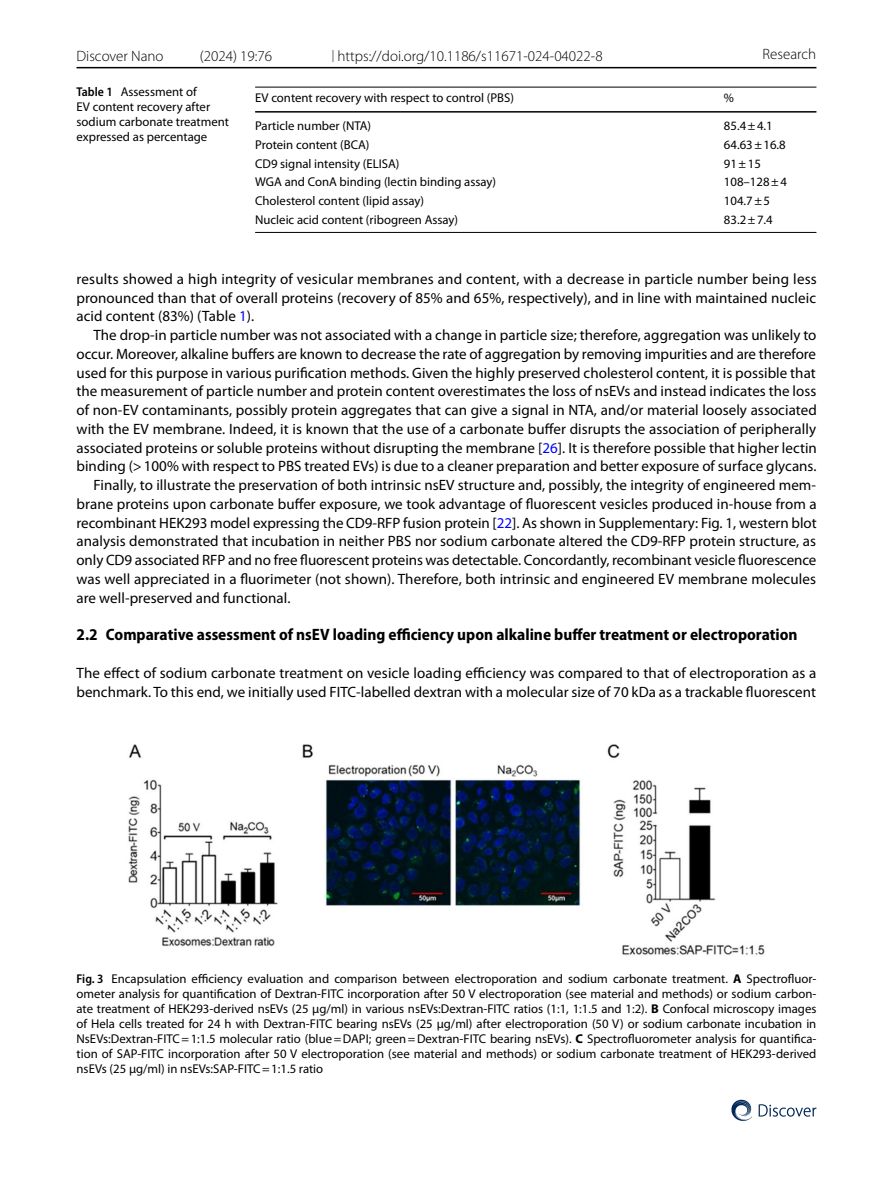
<style>
.page{position:relative;width:893px;height:1187px;background:#fff}
.page>*{position:absolute;margin:0;border:0;box-sizing:border-box;transform-origin:0 0}
.t1{font:700 semi-condensed 16.5px "Myriad Pro";color:#000}
.t2{font:15px/18.8px "Myriad Pro";letter-spacing:.005em;color:#000;text-align:justify}
.t3{font:300 15px "Myriad Pro";color:#000}
.t4{font:12.75px/15px "Myriad Pro";color:#000}
.s1{font-size:12px}
.s2{font-weight:600;font-stretch:semi-condensed}
.s3{color:#00f}
.s4{font-weight:700}
</style>
<div class="page">
<hr style="left:77px;top:67px;width:739px;height:1px;background:#000">
<svg style="left:731px;top:1099px;width:21px;height:21px"></svg>
<svg style="left:759px;top:1104px;width:57px;height:12px"></svg>
<hr style="left:255px;top:87px;width:469px;height:1px;background:#000">
<hr style="left:255px;top:111px;width:469px;height:2px;background:#000">
<hr style="left:724px;top:87px;width:92px;height:1px;background:#000">
<hr style="left:724px;top:111px;width:92px;height:2px;background:#000">
<hr style="left:255px;top:232px;width:469px;height:1px;background:#000">
<hr style="left:724px;top:232px;width:92px;height:1px;background:#000">
<img style="left:128px;top:744px;width:637px;height:211px">
<p class="t3" style="left:77px;top:47px;width:89px">Discover Nano</p>
<p class="t3" style="left:200px;top:47px;width:74px">(2024) 19:76</p>
<p class="t3" style="left:332px;top:47px;width:273px"><span class="s1">|</span> https://doi.org/10.1186/s11671-024-04022-8</p>
<p class="t3" style="left:763px;top:46px;width:55px">Research</p>
<p class="t4" style="left:77px;top:84px;width:154px"><span class="s2">Table 1</span> Assessment of<br>EV content recovery after sodium carbonate treatment expressed as percentage</p>
<p class="t4" style="left:255px;top:90px;width:260px">EV content recovery with respect to control (PBS)</p>
<p class="t4" style="left:724px;top:90px;width:12px">%</p>
<p class="t4" style="left:255px;top:118px;width:118px">Particle number (NTA)</p>
<p class="t4" style="left:724px;top:118px;width:50px">85.4±4.1</p>
<p class="t4" style="left:255px;top:137px;width:116px">Protein content (BCA)</p>
<p class="t4" style="left:724px;top:137px;width:63px">64.63±16.8</p>
<p class="t4" style="left:255px;top:156px;width:146px">CD9 signal intensity (ELISA)</p>
<p class="t4" style="left:724px;top:156px;width:38px">91±15</p>
<p class="t4" style="left:255px;top:174px;width:243px">WGA and ConA binding (lectin binding assay)</p>
<p class="t4" style="left:724px;top:174px;width:64px">108–128±4</p>
<p class="t4" style="left:255px;top:193px;width:170px">Cholesterol content (lipid assay)</p>
<p class="t4" style="left:724px;top:193px;width:48px">104.7±5</p>
<p class="t4" style="left:255px;top:212px;width:205px">Nucleic acid content (ribogreen Assay)</p>
<p class="t4" style="left:724px;top:212px;width:50px">83.2±7.4</p>
<p class="t2" style="left:77px;top:269px;width:742px">results showed a high integrity of vesicular membranes and content, with a decrease in particle number being less pronounced than that of overall proteins (recovery of 85% and 65%, respectively), and in line with maintained nucleic acid content (83%) (Table <span class="s3">1</span>).</p>
<p class="t2" style="left:94px;top:325px;width:724px">The drop-in particle number was not associated with a change in particle size; therefore, aggregation was unlikely to</p>
<p class="t2" style="left:77px;top:344px;width:741px">occur. Moreover, alkaline buffers are known to decrease the rate of aggregation by removing impurities and are therefore</p>
<p class="t2" style="left:77px;top:363px;width:741px">used for this purpose in various purification methods. Given the highly preserved cholesterol content, it is possible that</p>
<p class="t2" style="left:77px;top:381px;width:741px">the measurement of particle number and protein content overestimates the loss of nsEVs and instead indicates the loss</p>
<p class="t2" style="left:77px;top:400px;width:742px">of non-EV contaminants, possibly protein aggregates that can give a signal in NTA, and/or material loosely associated</p>
<p class="t2" style="left:77px;top:419px;width:741px">with the EV membrane. Indeed, it is known that the use of a carbonate buffer disrupts the association of peripherally</p>
<p class="t2" style="left:77px;top:438px;width:742px">associated proteins or soluble proteins without disrupting the membrane [<span class="s3">26</span>]. It is therefore possible that higher lectin</p>
<p class="t2" style="left:77px;top:456px;width:741px">binding (&gt;100% with respect to PBS treated EVs) is due to a cleaner preparation and better exposure of surface glycans.</p>
<p class="t2" style="left:94px;top:475px;width:724px">Finally, to illustrate the preservation of both intrinsic nsEV structure and, possibly, the integrity of engineered mem-</p>
<p class="t2" style="left:77px;top:494px;width:742px">brane proteins upon carbonate buffer exposure, we took advantage of fluorescent vesicles produced in-house from a</p>
<p class="t2" style="left:77px;top:513px;width:742px">recombinant HEK293 model expressing the CD9-RFP fusion protein [<span class="s3">22</span>]. As shown in Supplementary: Fig. 1, western blot</p>
<p class="t2" style="left:77px;top:531px;width:741px">analysis demonstrated that incubation in neither PBS nor sodium carbonate altered the CD9-RFP protein structure, as</p>
<p class="t2" style="left:77px;top:550px;width:741px">only CD9 associated RFP and no free fluorescent proteins was detectable. Concordantly, recombinant vesicle fluorescence</p>
<p class="t2" style="left:77px;top:569px;width:741px">was well appreciated in a fluorimeter (not shown). Therefore, both intrinsic and engineered EV membrane molecules</p>
<p class="t2" style="left:77px;top:588px;width:215px">are well-preserved and functional.</p>
<p class="t1" style="left:77px;top:625px;width:722px">2.2 Comparative assessment of nsEV loading efficiency upon alkaline buffer treatment or electroporation</p>
<p class="t2" style="left:77px;top:663px;width:741px">The effect of sodium carbonate treatment on vesicle loading efficiency was compared to that of electroporation as a benchmark. To this end, we initially used FITC-labelled dextran with a molecular size of 70 kDa as a trackable fluorescent</p>
<p class="t4" style="left:77px;top:970px;width:741px;text-align:justify"><span class="s2">Fig. 3</span> Encapsulation efficiency evaluation and comparison between electroporation and sodium carbonate treatment. <span class="s4">A</span> Spectrofluor&shy;ometer analysis for quantification of Dextran-FITC incorporation after 50 V electroporation (see material and methods) or sodium carbon&shy;ate treatment of HEK293-derived nsEVs (25 µg/ml) in various nsEVs:Dextran-FITC ratios (1:1, 1:1.5 and 1:2). <span class="s4">B</span> Confocal microscopy images of Hela cells treated for 24 h with Dextran-FITC bearing nsEVs (25 µg/ml) after electroporation (50 V) or sodium carbonate incubation in NsEVs:Dextran-FITC=1:1.5 molecular ratio (blue=DAPI; green=Dextran-FITC bearing nsEVs). <span class="s4">C</span> Spectrofluorometer analysis for quantifica&shy;tion of SAP-FITC incorporation after 50 V electroporation (see material and methods) or sodium carbonate treatment of HEK293-derived nsEVs (25 µg/ml) in nsEVs:SAP-FITC=1:1.5 ratio</p>
</div>
